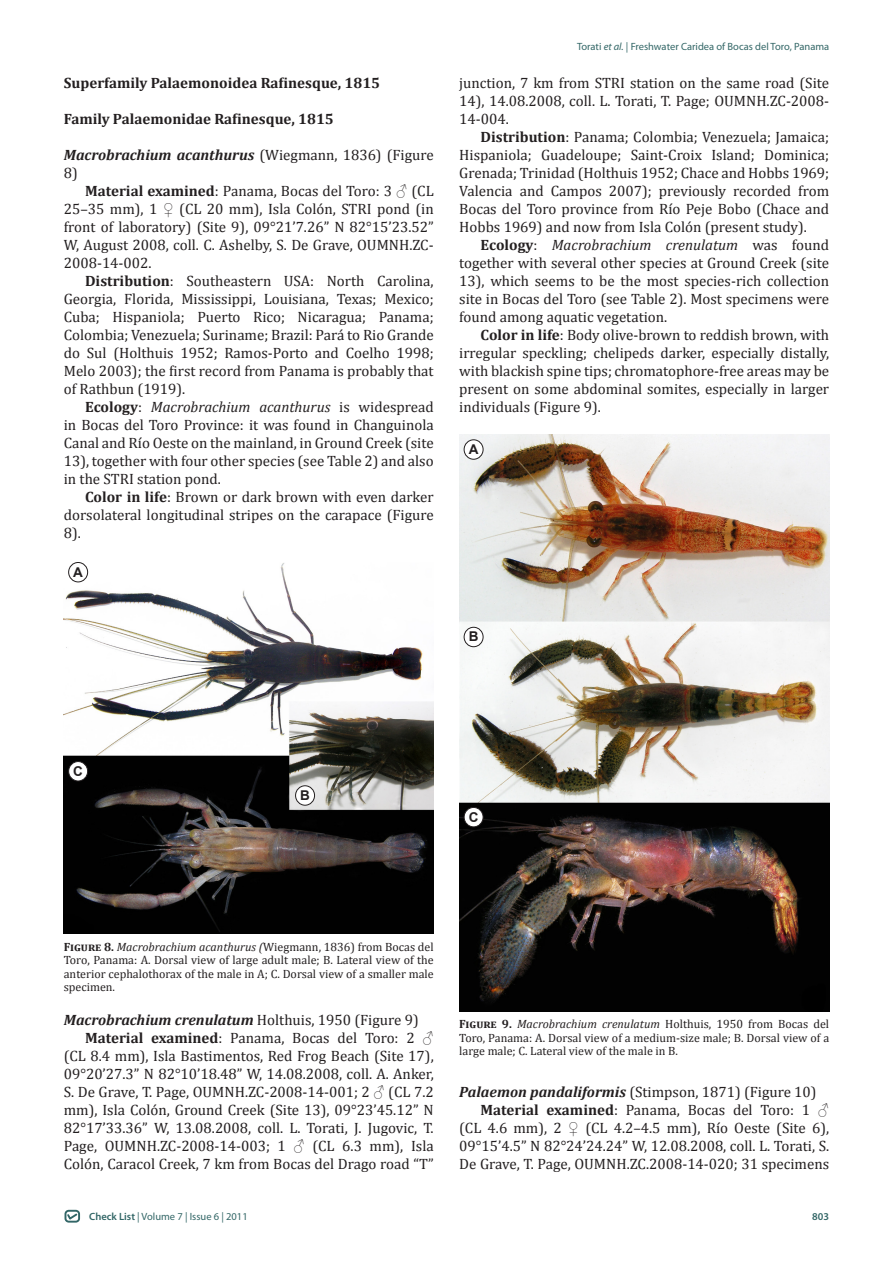
<style>
.page{position:relative;width:893px;height:1263px;background:#fff}
.page>*{position:absolute;margin:0;border:0;box-sizing:border-box;transform-origin:0 0}
.Normal__Web{font:15px/18px "Cambria";color:#231f20;text-align:justify}
.Normal__Web-2{font:700 15px "Cambria";color:#231f20}
.Normal__Web-3{font:italic 700 15px "Cambria";color:#231f20}
.t1{font:700 13.5px "Arial";color:#231f20}
.t2{font:12px/13.5px "Cambria";color:#231f20;text-align:justify}
.t3{font:10.5px "Myriad Pro";color:#336767}
.t4{font:600 10.5px "Myriad Pro";color:#336767}
.s1{font-weight:700;font-style:italic}
.s2{font-weight:700}
.s3{font-family:"Arial"}
.s4{font-style:italic}
.s5{font-weight:400;font-style:normal}
.s6{font-weight:600}
</style>
<div class="page">
<div style="left:65px;top:1210px;width:15px;height:12px;border:2px solid #326667;border-radius:3px"></div>
<svg style="left:66px;top:1212px;width:13px;height:9px"></svg>
<img style="left:64px;top:562px;width:370px;height:372px">
<img style="left:459px;top:435px;width:370px;height:576px">
<div style="left:69px;top:562px;width:19px;height:20px;background:#fff;border-radius:50%"></div>
<div style="left:68px;top:562px;width:20px;height:20px;border:1px solid #231f20;border-radius:50%"></div>
<div style="left:296px;top:786px;width:19px;height:19px;background:#fff;border-radius:50%"></div>
<div style="left:295px;top:785px;width:20px;height:20px;border:1px solid #231f20;border-radius:50%"></div>
<div style="left:464px;top:440px;width:19px;height:19px;background:#fff;border-radius:50%"></div>
<div style="left:464px;top:439px;width:19px;height:21px;border:1px solid #231f20;border-radius:50%"></div>
<div style="left:464px;top:627px;width:19px;height:20px;background:#fff;border-radius:50%"></div>
<div style="left:464px;top:627px;width:19px;height:20px;border:1px solid #231f20;border-radius:50%"></div>
<div style="left:69px;top:761px;width:19px;height:20px;background:#fff;border-radius:50%"></div>
<div style="left:68px;top:761px;width:20px;height:20px;border:1px solid #231f20;border-radius:50%"></div>
<div style="left:464px;top:807px;width:19px;height:20px;background:#fff;border-radius:50%"></div>
<div style="left:464px;top:807px;width:19px;height:20px;border:1px solid #231f20;border-radius:50%"></div>
<p class="Normal__Web-2" style="left:64px;top:74px;width:318px">Superfamily Palaemonoidea Rafinesque, 1815</p>
<p class="Normal__Web-2" style="left:64px;top:110px;width:271px">Family Palaemonidae Rafinesque, 1815</p>
<p class="Normal__Web" style="left:64px;top:146px;width:371px"><span class="s1">Macrobrachium acanthurus</span> (Wiegmann, 1836) (Figure<br>8)</p>
<p class="Normal__Web" style="left:64px;top:182px;width:371px;text-indent:21px"><span class="s2">Material examined</span>: Panama, Bocas del Toro: 3 <span class="s3">♂</span> (CL 25–35 mm), 1 <span class="s3">♀</span> (CL 20 mm), Isla Colón, STRI pond (in front of laboratory) (Site 9), 09°21’7.26” N 82°15’23.52” W, August 2008, coll. C. Ashelby, S. De Grave, OUMNH.ZC-2008-14-002.</p>
<p class="Normal__Web" style="left:64px;top:272px;width:371px;text-indent:21px"><span class="s2">Distribution</span>: Southeastern USA: North Carolina, Georgia, Florida, Mississippi, Louisiana, Texas; Mexico; Cuba; Hispaniola; Puerto Rico; Nicaragua; Panama; Colombia; Venezuela; Suriname; Brazil: Pará to Rio Grande do Sul (Holthuis 1952; Ramos-Porto and Coelho 1998; Melo 2003); the first record from Panama is probably that of Rathbun (1919).</p>
<p class="Normal__Web" style="left:64px;top:398px;width:371px;text-indent:21px"><span class="s2">Ecology</span>: <span class="s4">Macrobrachium acanthurus</span> is widespread in Bocas del Toro Province: it was found in Changuinola Canal and Río Oeste on the mainland, in Ground Creek (site 13), together with four other species (see Table 2) and also in the STRI station pond.</p>
<p class="Normal__Web" style="left:64px;top:488px;width:371px;text-indent:21px"><span class="s2">Color in life</span>: Brown or dark brown with even darker dorsolateral longitudinal stripes on the carapace (Figure 8).</p>
<p class="t1" style="left:73px;top:563px;width:11px">A</p>
<p class="t3" style="left:577px;top:40px;width:254px">Torati <span class="s4">et al.</span> | Freshwater Caridea of Bocas del Toro, Panama</p>
<p class="Normal__Web" style="left:459px;top:74px;width:371px">junction, 7 km from STRI station on the same road (Site 14), 14.08.2008, coll. L. Torati, T. Page; OUMNH.ZC-2008- 14-004.</p>
<p class="Normal__Web" style="left:459px;top:128px;width:371px;text-indent:21px"><span class="s2">Distribution</span>: Panama; Colombia; Venezuela; Jamaica; Hispaniola; Guadeloupe; Saint-Croix Island; Dominica; Grenada; Trinidad (Holthuis 1952; Chace and Hobbs 1969; Valencia and Campos 2007); previously recorded from Bocas del Toro province from Río Peje Bobo (Chace and Hobbs 1969) and now from Isla Colón (present study).</p>
<p class="Normal__Web" style="left:459px;top:236px;width:371px;text-indent:21px"><span class="s2">Ecology</span>: <span class="s4">Macrobrachium crenulatum</span> was found together with several other species at Ground Creek (site 13), which seems to be the most species-rich collection site in Bocas del Toro (see Table 2). Most specimens were found among aquatic vegetation.</p>
<p class="Normal__Web" style="left:459px;top:326px;width:371px;text-indent:21px"><span class="s2">Color in life</span>: Body olive-brown to reddish brown, with irregular speckling; chelipeds darker, especially distally, with blackish spine tips; chromatophore-free areas may be present on some abdominal somites, especially in larger individuals (Figure 9).</p>
<p class="t1" style="left:469px;top:440px;width:11px">A</p>
<p class="t1" style="left:469px;top:628px;width:11px">B</p>
<p class="t1" style="left:73px;top:762px;width:11px">C</p>
<p class="t1" style="left:300px;top:786px;width:11px">B</p>
<p class="t1" style="left:469px;top:808px;width:11px">C</p>
<p class="t2" style="left:64px;top:940px;width:371px"><span class="s2">Figure 8.</span> <span class="s4">Macrobrachium acanthurus (</span>Wiegmann, 1836) from Bocas del Toro, Panama: A. Dorsal view of large adult male; B. Lateral view of the anterior cephalothorax of the male in A; C. Dorsal view of a smaller male specimen.</p>
<p class="Normal__Web-3" style="left:64px;top:1011px;width:356px">Macrobrachium crenulatum <span class="s5">Holthuis, 1950 (Figure 9)</span></p>
<p class="Normal__Web" style="left:64px;top:1029px;width:371px;text-indent:21px"><span class="s2">Material examined</span>: Panama, Bocas del Toro: 2 <span class="s3">♂ </span>(CL 8.4 mm), Isla Bastimentos, Red Frog Beach (Site 17), 09°20’27.3” N 82°10’18.48” W, 14.08.2008, coll. A. Anker, S. De Grave, T. Page, OUMNH.ZC-2008-14-001; 2 <span class="s3">♂</span> (CL 7.2 mm), Isla Colón, Ground Creek (Site 13), 09°23’45.12” N 82°17’33.36” W, 13.08.2008, coll. L. Torati, J. Jugovic, T.<br>Page, OUMNH.ZC-2008-14-003; 1 <span class="s3">♂</span> (CL 6.3 mm), Isla Colón, Caracol Creek, 7 km from Bocas del Drago road “T”</p>
<p class="t3" style="left:89px;top:1210px;width:160px"><span class="s6">Check List</span> | Volume 7 | Issue 6 | 2011</p>
<p class="t2" style="left:459px;top:1017px;width:371px"><span class="s2">Figure 9.</span> <span class="s4">Macrobrachium crenulatum</span> Holthuis, 1950 from Bocas del Toro, Panama: A. Dorsal view of a medium-size male; B. Dorsal view of a large male; C. Lateral view of the male in B.</p>
<p class="Normal__Web" style="left:459px;top:1083px;width:359px"><span class="s1">Palaemon pandaliformis</span> (Stimpson, 1871) (Figure 10)</p>
<p class="Normal__Web" style="left:459px;top:1101px;width:371px;text-indent:21px"><span class="s2">Material examined</span>: Panama, Bocas del Toro: 1 <span class="s3">♂ </span>(CL 4.6 mm), 2 <span class="s3">♀</span> (CL 4.2–4.5 mm), Río Oeste (Site 6), 09°15’4.5” N 82°24’24.24” W, 12.08.2008, coll. L. Torati, S.<br>De Grave, T. Page, OUMNH.ZC.2008-14-020; 31 specimens</p>
<p class="t4" style="left:812px;top:1209px;width:18px">803</p>
</div>
